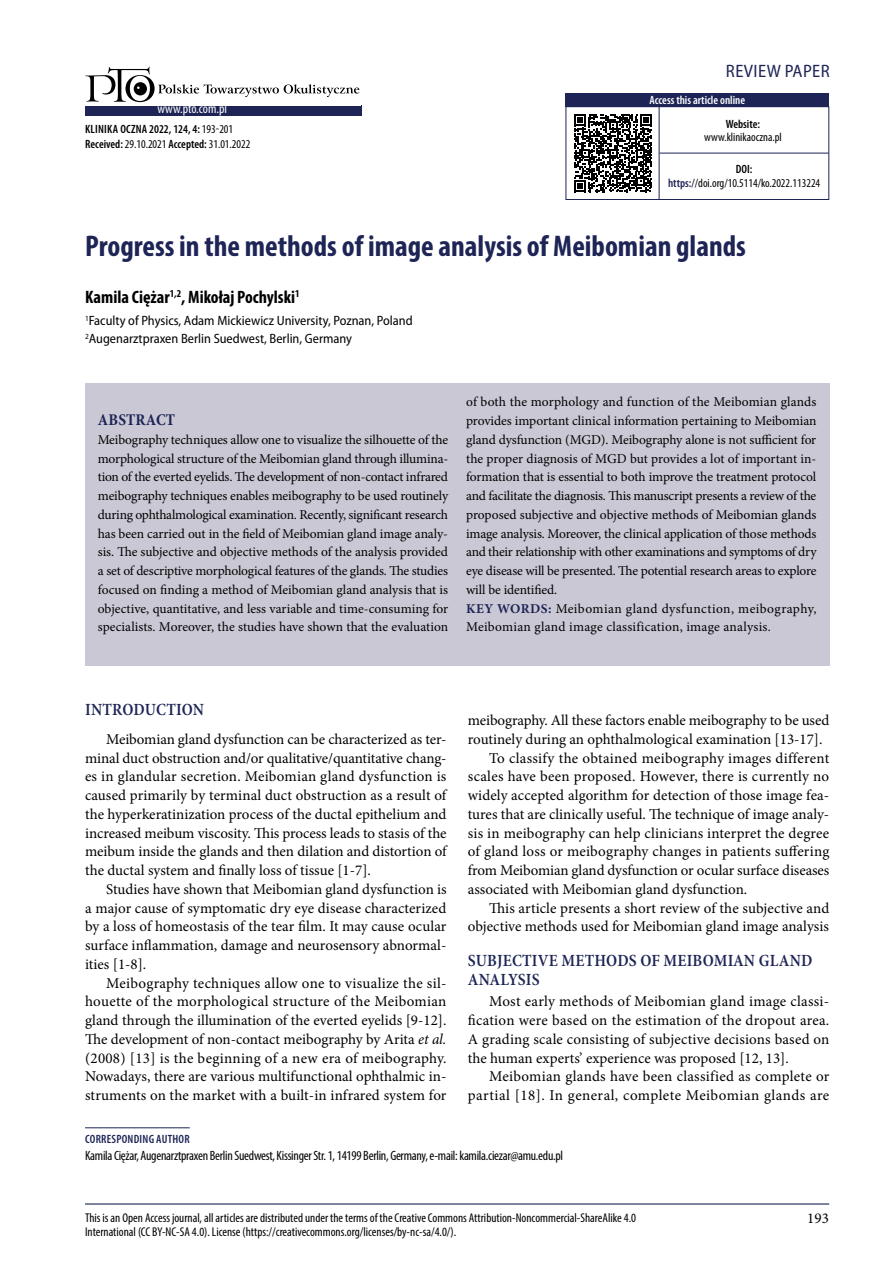
<style>
.page{position:relative;width:893px;height:1263px;background:#fff}
.page>*{position:absolute;margin:0;border:0;box-sizing:border-box;transform-origin:0 0}
.t1{font:700 condensed 30px "Myriad Pro";color:#1e2556}
.t2{font:700 condensed 18px "Myriad Pro";color:#000}
.t3{font:semi-condensed 18px "Myriad Pro";letter-spacing:.02em;color:#1e2556}
.t4{font:600 condensed 17.25px/18.8px "Minion Pro";letter-spacing:.01em;color:#1e2556}
.t5{font:700 condensed 16.5px "Minion Pro";letter-spacing:.01em;color:#1e2556}
.t6{font:15px/18.8px "Minion Pro";letter-spacing:.005em;color:#000;text-align:justify}
.t7{font:13.5px/18.8px "Minion Pro";letter-spacing:-.01em;color:#000;text-align:justify}
.t8{font:condensed 13.5px "Myriad Pro";letter-spacing:-.02em;color:#000}
.t9{font:semi-condensed 13.5px/18px "Myriad Pro";color:#000}
.t10{font:condensed 13.5px "Myriad Pro";color:#fff}
.t11{font:condensed 12.75px/14.2px "Myriad Pro";color:#000}
.t12{font:600 condensed 12px/14.4px "Myriad Pro";letter-spacing:.02em;color:#000}
.t13{font:condensed 12px/14.4px "Myriad Pro";color:#000;text-align:center}
.t14{font:600 condensed 12px "Myriad Pro";color:#fff}
.t15{font:600 condensed 12px "Myriad Pro";letter-spacing:.02em;color:#1e2556}
.s1{font-weight:400}
.s2{font-weight:600}
.s3{font-weight:600;color:#1e2556}
.s4{font-weight:700;color:#1e2556}
.s5{font-style:italic}
</style>
<div class="page">
<hr style="left:85px;top:1203px;width:744px;height:1px;background:#1e2556">
<div style="left:85px;top:105px;width:276px;height:11px;background:#1e2556"></div>
<div style="left:85px;top:383px;width:744px;height:282px;background:#cac8d4"></div>
<div style="left:566px;top:106px;width:263px;height:94px;border:1px solid #1e2556"></div>
<div style="left:566px;top:94px;width:263px;height:13px;background:#1e2556"></div>
<hr style="left:659px;top:107px;width:1px;height:92px;background:#1e2556">
<hr style="left:659px;top:153px;width:170px;height:1px;background:#1e2556">
<hr style="left:85px;top:1127px;width:105px;height:1px;background:#1e2556">
<svg style="left:85px;top:66px;width:274px;height:36px"></svg>
<svg style="left:574px;top:114px;width:78px;height:78px"></svg>
<p class="t10" style="left:157px;top:101px;width:71px">www.pto.com.pl</p>
<p class="t12" style="left:85px;top:122px;width:167px">KLINIKA OCZNA 2022, 124, 4: <span class="s1">193-201<br></span>Received: <span class="s1">29.10.2021</span> Accepted: <span class="s1">31.01.2022</span></p>
<p class="t3" style="left:726px;top:62px;width:105px">REVIEW PAPER</p>
<p class="t14" style="left:650px;top:93px;width:97px">Access this article online</p>
<p class="t12" style="left:726px;top:116px;width:36px">Website:</p>
<p class="t13" style="left:668px;top:161px;width:154px"><span class="s2">DOI: </span><span class="s3">https:</span>//doi.org/10.5114/ko.2022.113224</p>
<p class="t13" style="left:704px;top:130px;width:79px">www.klinikaoczna.pl</p>
<h1 class="t1" style="left:85px;top:228px;width:662px">Progress in the methods of image analysis of Meibomian glands</h1>
<p class="t2" style="left:85px;top:286px;width:216px">Kamila Ciężar<sup>1,2</sup>, Mikołaj Pochylski<sup>1</sup></p>
<p class="t9" style="left:85px;top:312px;width:329px"><sup>1</sup>Faculty of Physics, Adam Mickiewicz University, Poznan, Poland<br><sup>2</sup>Augenarztpraxen Berlin Suedwest, Berlin, Germany</p>
<p class="t5" style="left:98px;top:408px;width:79px">ABSTRACT</p>
<p class="t7" style="left:98px;top:430px;width:352px">Meibography techniques allow one to visualize the silhouette of the morphological structure of the Meibomian gland through illumina&shy;tion of the everted eyelids. The development of non-contact infrared meibography techniques enables meibography to be used routinely during ophthalmological examination. Recently, significant research has been carried out in the field of Meibomian gland image analy&shy;sis. The subjective and objective methods of the analysis provided a set of descriptive morphological features of the glands. The studies focused on finding a method of Meibomian gland analysis that is objective, quantitative, and less variable and time-consuming for specialists. Moreover, the studies have shown that the evaluation</p>
<p class="t7" style="left:466px;top:393px;width:352px;text-align:left">of both the morphology and function of the Meibomian glands provides important clinical information pertaining to Meibomian gland dysfunction (MGD). Meibography alone is not sufficient for the proper diagnosis of MGD but provides a lot of important in&shy;formation that is essential to both improve the treatment protocol and facilitate the diagnosis. This manuscript presents a review of the proposed subjective and objective methods of Meibomian glands image analysis. Moreover, the clinical application of those methods and their relationship with other examinations and symptoms of dry eye disease will be presented. The potential research areas to explore will be identified.<br><span class="s4">KEY WORDS:</span> Meibomian gland dysfunction, meibography, Meibomian gland image classification, image analysis.</p>
<p class="t4" style="left:85px;top:700px;width:121px">INTRODUCTION</p>
<p class="t6" style="left:85px;top:730px;width:363px;text-indent:21px">Meibomian gland dysfunction can be characterized as ter&shy;minal duct obstruction and/or qualitative/quantitative chang&shy;es in glandular secretion. Meibomian gland dysfunction is caused primarily by terminal duct obstruction as a result of the hyperkeratinization process of the ductal epithelium and increased meibum viscosity. This process leads to stasis of the meibum inside the glands and then dilation and distortion of the ductal system and finally loss of tissue [1-7].</p>
<p class="t6" style="left:85px;top:880px;width:363px;text-indent:21px">Studies have shown that Meibomian gland dysfunction is a major cause of symptomatic dry eye disease characterized by a loss of homeostasis of the tear film. It may cause ocular surface inflammation, damage and neurosensory abnormal&shy;ities [1-8].</p>
<p class="t6" style="left:85px;top:973px;width:363px;text-indent:21px">Meibography techniques allow one to visualize the sil&shy;houette of the morphological structure of the Meibomian gland through the illumination of the everted eyelids [9-12].<br>The development of non-contact meibography by Arita <span class="s5">et al. </span>(2008) [13] is the beginning of a new era of meibography.<br>Nowadays, there are various multifunctional ophthalmic in&shy;struments on the market with a built-in infrared system for</p>
<p class="t6" style="left:468px;top:711px;width:363px">meibography. All these factors enable meibography to be used</p>
<p class="t6" style="left:468px;top:730px;width:356px">routinely during an ophthalmological examination [13-17].</p>
<p class="t6" style="left:489px;top:748px;width:342px">To classify the obtained meibography images different</p>
<p class="t6" style="left:468px;top:767px;width:363px">scales have been proposed. However, there is currently no</p>
<p class="t6" style="left:468px;top:786px;width:363px">widely accepted algorithm for detection of those image fea-</p>
<p class="t6" style="left:468px;top:805px;width:363px">tures that are clinically useful. The technique of image analy-</p>
<p class="t6" style="left:468px;top:823px;width:363px">sis in meibography can help clinicians interpret the degree</p>
<p class="t6" style="left:468px;top:842px;width:363px">of gland loss or meibography changes in patients suffering</p>
<p class="t6" style="left:468px;top:861px;width:363px">from Meibomian gland dysfunction or ocular surface diseases</p>
<p class="t6" style="left:468px;top:880px;width:281px">associated with Meibomian gland dysfunction.</p>
<p class="t6" style="left:489px;top:898px;width:342px">This article presents a short review of the subjective and</p>
<p class="t6" style="left:468px;top:917px;width:362px">objective methods used for Meibomian gland image analysis</p>
<p class="t4" style="left:468px;top:951px;width:334px">SUBJECTIVE METHODS OF MEIBOMIAN GLAND<br>ANALYSIS</p>
<p class="t6" style="left:468px;top:992px;width:363px;text-indent:21px">Most early methods of Meibomian gland image classi&shy;fication were based on the estimation of the dropout area.<br>A grading scale consisting of subjective decisions based on the human experts’ experience was proposed [12, 13].</p>
<p class="t6" style="left:468px;top:1067px;width:363px;text-align:right">Meibomian glands have been classified as complete or partial [18]. In general, complete Meibomian glands are</p>
<p class="t15" style="left:85px;top:1132px;width:43px">Correspondin</p>
<p class="t15" style="left:149px;top:1132px;width:37px">g author</p>
<p class="t8" style="left:85px;top:1147px;width:480px">Kamila Ciężar, Augenarztpraxen Berlin Suedwest, Kissinger Str. 1, 14199 Berlin, Germany, e-mail: kamila.ciezar@amu.edu.pl</p>
<p class="t11" style="left:85px;top:1210px;width:552px">This is an Open Access journal, all articles are distributed under the terms of the Creative Commons Attribution-Noncommercial-ShareAlike 4.0<br>International (CC BY-NC-SA 4.0). License (https://creativecommons.org/licenses/by-nc-sa/4.0/).</p>
<p class="t6" style="left:807px;top:1209px;width:23px">193</p>
</div>
